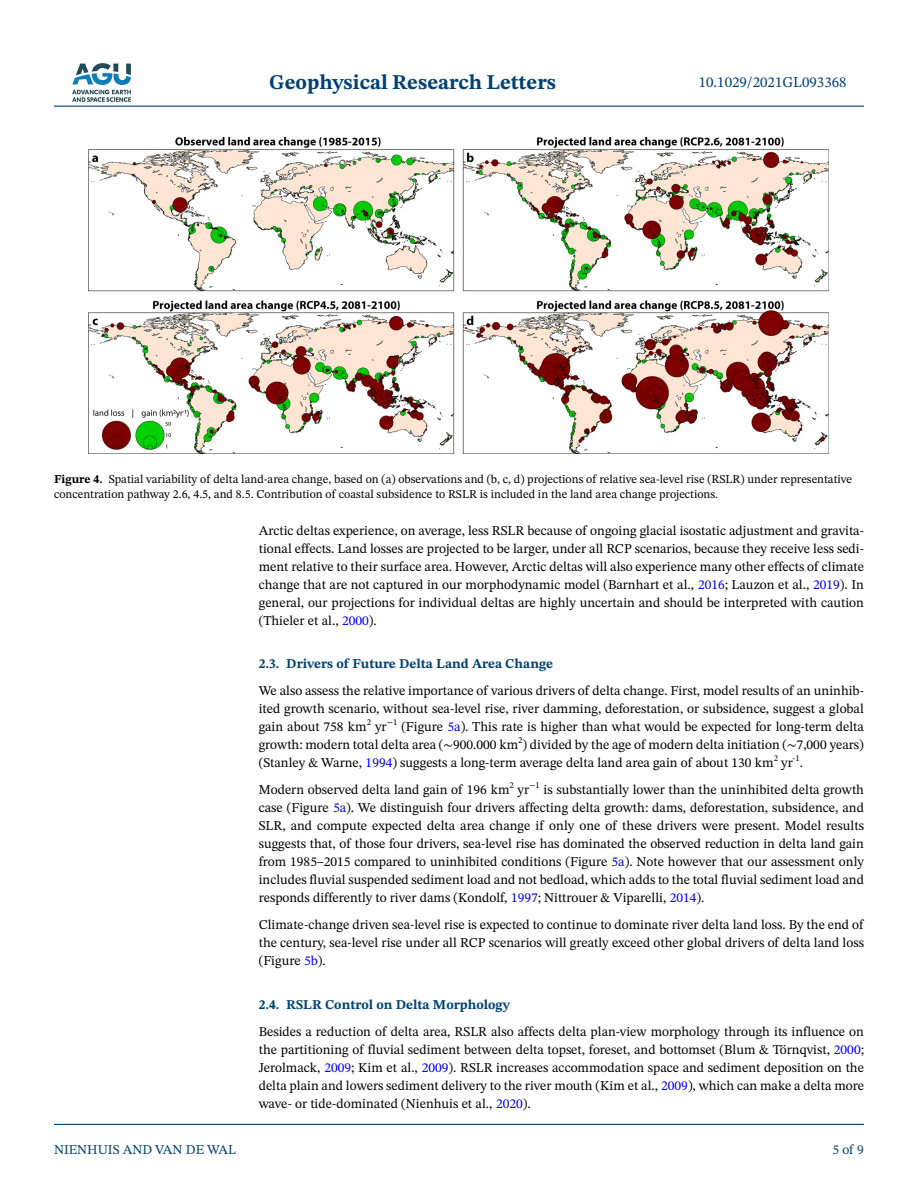
<style>
.page{position:relative;width:918px;height:1188px;background:#fff}
.page>*{position:absolute;margin:0;border:0;box-sizing:border-box;transform-origin:0 0}
.t1{font:700 21px "STIX Two Text";color:#004174}
.t2{font:15px "STIX Two Text";color:#004174}
.t3{font:13.5px/18px "STIX Two Text";color:#000;text-align:justify}
.t4{font:700 13.5px "STIX Two Text";color:#004174}
.t5{font:13.5px "STIX Two Text";color:#004174}
.t6{font:12px/15px "STIX Two Text";color:#000}
.t7{font:8.7px "STIX Two Text";color:#000}
.s1{font-weight:700}
.s2{color:#00f}
.s3{font-family:"STIX Two Math"}
</style>
<div class="page">
<hr style="left:54px;top:106px;width:810px;height:1px;background:#004174">
<hr style="left:54px;top:1124px;width:810px;height:1px;background:#004174">
<img style="left:72px;top:63px;width:59px;height:39px">
<img style="left:88px;top:137px;width:740px;height:317px">
<h1 class="t1" style="left:269px;top:67px;width:288px">Geophysical Research Letters</h1>
<p class="t2" style="left:699px;top:72px;width:149px">10.1029/2021GL093368</p>
<p class="t6" style="left:54px;top:471px;width:800px"><span class="s1">Figure 4.</span> Spatial variability of delta land-area change, based on (a) observations and (b, c, d) projections of relative sea-level rise (RSLR) under representative concentration pathway 2.6, 4.5, and 8.5. Contribution of coastal subsidence to RSLR is included in the land area change projections.</p>
<p class="t3" style="left:259px;top:521px;width:607px">Arctic deltas experience, on average, less RSLR because of ongoing glacial isostatic adjustment and gravita&shy;tional effects. Land losses are projected to be larger, under all RCP scenarios, because they receive less sedi&shy;ment relative to their surface area. However, Arctic deltas will also experience many other effects of climate change that are not captured in our morphodynamic model (Barnhart et al., <span class="s2">2016</span>; Lauzon et al., <span class="s2">2019</span>). In general, our projections for individual deltas are highly uncertain and should be interpreted with caution (Thieler et al., <span class="s2">2000</span>).</p>
<p class="t4" style="left:259px;top:654px;width:296px">2.3. Drivers of Future Delta Land Area Change</p>
<p class="t3" style="left:259px;top:682px;width:607px">We also assess the relative importance of various drivers of delta change. First, model results of an uninhib&shy;ited growth scenario, without sea-level rise, river damming, deforestation, or subsidence, suggest a global gain about 758 km<sup>2</sup> yr</p>
<p class="t7" style="left:387px;top:716px;width:12px">−1</p>
<p class="t3" style="left:259px;top:718px;width:607px;text-indent:143px">(Figure <span class="s2">5a</span>). This rate is higher than what would be expected for long-term delta growth: modern total delta area (<span class="s3">∼</span>900.000 km<sup>2</sup>) divided by the age of modern delta initiation (<span class="s3">∼</span>7,000 years) (Stanley &amp; Warne, <span class="s2">1994</span>) suggests a long-term average delta land area gain of about 130 km<sup>2</sup> yr</p>
<p class="t7" style="left:793px;top:752px;width:9px">-1</p>
<p class="t3" style="left:800px;top:754px;width:5px">.</p>
<p class="t5" style="left:54px;top:1140px;width:183px">NIENHUIS AND VAN DE WAL</p>
<p class="t3" style="left:259px;top:781px;width:252px">Modern observed delta land gain of 196 km</p>
<p class="t7" style="left:510px;top:779px;width:6px">2</p>
<p class="t7" style="left:529px;top:779px;width:12px">−1</p>
<p class="t3" style="left:259px;top:781px;width:607px;text-indent:285px">is substantially lower than the uninhibited delta growth case (Figure <span class="s2">5a</span>). We distinguish four drivers affecting delta growth: dams, deforestation, subsidence, and SLR, and compute expected delta area change if only one of these drivers were present. Model results suggests that, of those four drivers, sea-level rise has dominated the observed reduction in delta land gain from 1985–2015 compared to uninhibited conditions (Figure <span class="s2">5a</span>). Note however that our assessment only includes fluvial suspended sediment load and not bedload, which adds to the total fluvial sediment load and responds differently to river dams (Kondolf, <span class="s2">1997</span>; Nittrouer &amp; Viparelli, <span class="s2">2014</span>).</p>
<p class="t3" style="left:259px;top:916px;width:607px">Climate-change driven sea-level rise is expected to continue to dominate river delta land loss. By the end of the century, sea-level rise under all RCP scenarios will greatly exceed other global drivers of delta land loss (Figure <span class="s2">5b</span>).</p>
<p class="t4" style="left:259px;top:995px;width:253px">2.4. RSLR Control on Delta Morphology</p>
<p class="t3" style="left:259px;top:1022px;width:607px">Besides a reduction of delta area, RSLR also affects delta plan-view morphology through its influence on the partitioning of fluvial sediment between delta topset, foreset, and bottomset (Blum &amp; Törnqvist, <span class="s2">2000</span>; Jerolmack, <span class="s2">2009</span>; Kim et al., <span class="s2">2009</span>). RSLR increases accommodation space and sediment deposition on the delta plain and lowers sediment delivery to the river mouth (Kim et al., <span class="s2">2009</span>), which can make a delta more wave- or tide-dominated (Nienhuis et al., <span class="s2">2020</span>).</p>
<p class="t3" style="left:518px;top:781px;width:13px">yr</p>
<p class="t5" style="left:833px;top:1140px;width:33px">5 of 9</p>
</div>
